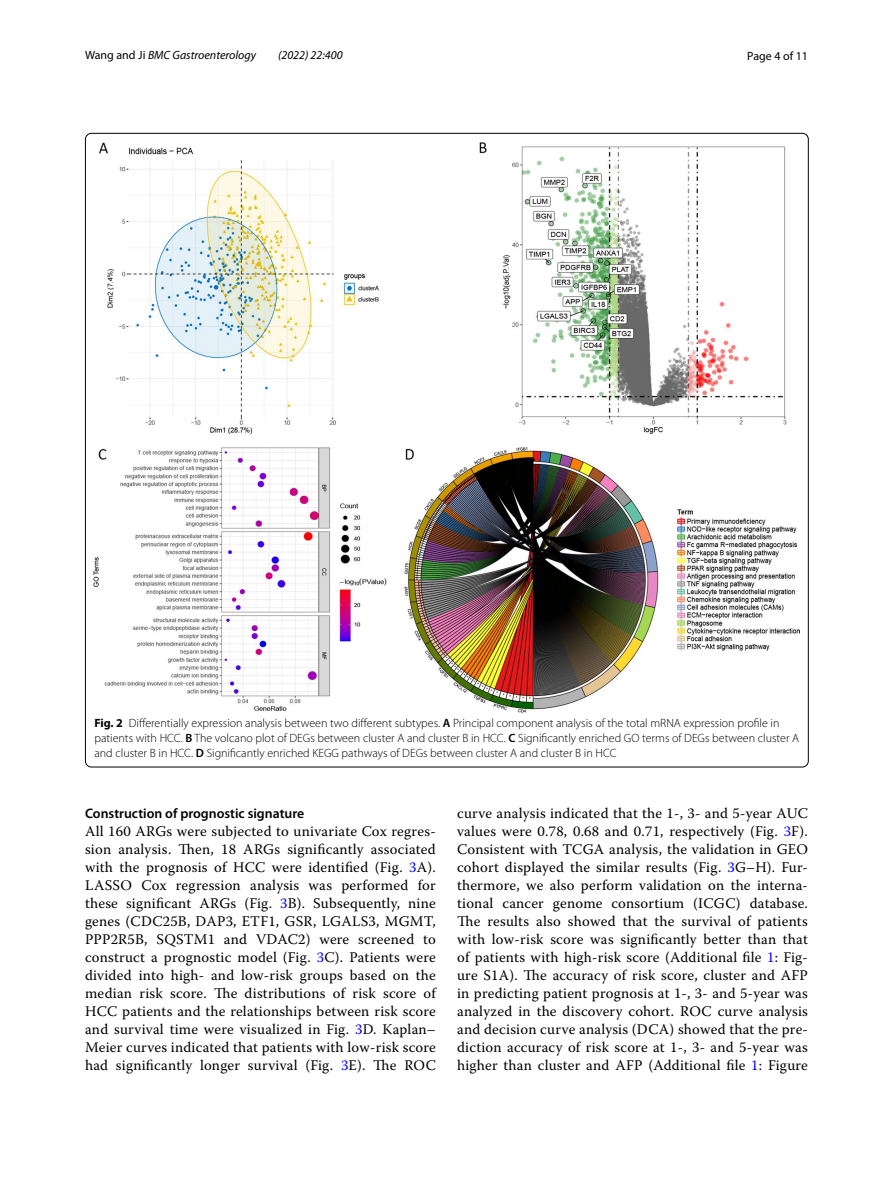
<style>
.page{position:relative;width:893px;height:1187px;background:#fff}
.page>*{position:absolute;margin:0;border:0;box-sizing:border-box;transform-origin:0 0}
.t1{font:14.7px/18px "Warnock Pro";letter-spacing:.015em;color:#000;text-align:justify}
.t2{font:600 13.8px "Myriad Pro";color:#000}
.t3{font:300 12px/15px "Myriad Pro";color:#000}
.t4{font:italic 12px "Myriad Pro";color:#000}
.t5{font:12px "Myriad Pro";color:#000}
.s1{font-style:normal}
.s2{font-weight:700}
.s3{font-weight:600}
.s4{color:#00f}
</style>
<div class="page">
<img style="left:94px;top:142px;width:706px;height:570px">
<p class="t4" style="left:85px;top:48px;width:173px"><span class="s1">Wang and Ji</span> BMC Gastroenterology</p>
<p class="t4" style="left:278px;top:48px;width:66px">(2022) 22:400</p>
<p class="t5" style="left:747px;top:48px;width:62px">Page 4 of 11</p>
<p class="t3" style="left:94px;top:715px;width:706px"><span class="s2">Fig. 2</span> Differentially expression analysis between two different subtypes. <span class="s3">A</span> Principal component analysis of the total mRNA expression profile in patients with HCC. <span class="s3">B</span> The volcano plot of DEGs between cluster A and cluster B in HCC. <span class="s3">C</span> Significantly enriched GO terms of DEGs between cluster A and cluster B in HCC. <span class="s3">D</span> Significantly enriched KEGG pathways of DEGs between cluster A and cluster B in HCC</p>
<p class="t2" style="left:85px;top:804px;width:221px">Construction of prognostic signature</p>
<p class="t1" style="left:85px;top:821px;width:352px">All 160 ARGs were subjected to univariate Cox regres&shy;sion analysis. Then, 18 ARGs significantly associated with the prognosis of HCC were identified (Fig. <span class="s4">3</span>A).<br>LASSO Cox regression analysis was performed for these significant ARGs (Fig. <span class="s4">3</span>B). Subsequently, nine genes (CDC25B, DAP3, ETF1, GSR, LGALS3, MGMT, PPP2R5B, SQSTM1 and VDAC2) were screened to construct a prognostic model (Fig. <span class="s4">3</span>C). Patients were divided into high- and low-risk groups based on the median risk score. The distributions of risk score of HCC patients and the relationships between risk score and survival time were visualized in Fig. <span class="s4">3</span>D. Kaplan– Meier curves indicated that patients with low-risk score had significantly longer survival (Fig. <span class="s4">3</span>E). The ROC</p>
<p class="t1" style="left:457px;top:804px;width:352px">curve analysis indicated that the 1-, 3- and 5-year AUC values were 0.78, 0.68 and 0.71, respectively (Fig. <span class="s4">3</span>F).<br>Consistent with TCGA analysis, the validation in GEO cohort displayed the similar results (Fig. <span class="s4">3</span>G–H). Fur&shy;thermore, we also perform validation on the interna&shy;tional cancer genome consortium (ICGC) database.<br>The results also showed that the survival of patients with low-risk score was significantly better than that of patients with high-risk score (Additional file <span class="s4">1</span>: Fig&shy;ure S1A). The accuracy of risk score, cluster and AFP in predicting patient prognosis at 1-, 3- and 5-year was analyzed in the discovery cohort. ROC curve analysis and decision curve analysis (DCA) showed that the pre&shy;diction accuracy of risk score at 1-, 3- and 5-year was higher than cluster and AFP (Additional file <span class="s4">1</span>: Figure</p>
</div>
